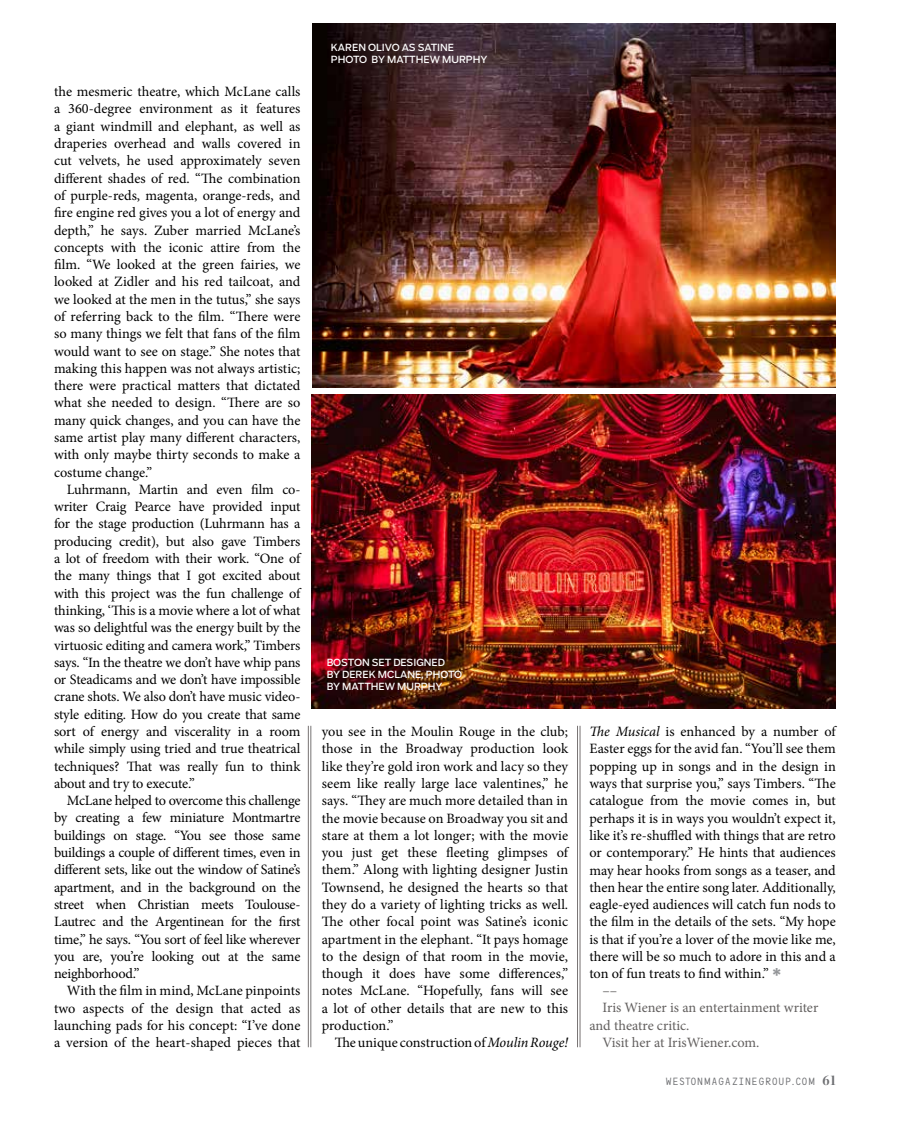
<style>
.page{position:relative;width:905px;height:1148px;background:#fff}
.page>*{position:absolute;margin:0;border:0;box-sizing:border-box;transform-origin:0 0}
.t1{font:14.25px/17.2px "Minion Pro";letter-spacing:-.005em;color:#000;text-align:justify}
.t2{font:14.25px "Minion Pro";letter-spacing:-.005em;color:#625f5e}
.t3{font:9.75px/12px "Salvo Sans";color:#fff}
.t4{font:9.75px "Pinopolis";letter-spacing:.1em;color:#6d6e71}
.s1{font-style:italic}
.s2{font-family:"Knockout HTF32 Junior Cruiserwt";font-size:24px;color:#939598}
.s3{font-family:"Chronicle Disp Cond";font-weight:700;font-size:13.95px}
</style>
<div class="page">
<hr style="left:310px;top:725px;width:1px;height:322px;background:#777373">
<hr style="left:308px;top:725px;width:1px;height:322px;background:#777373">
<hr style="left:579px;top:725px;width:1px;height:322px;background:#777373">
<hr style="left:577px;top:725px;width:1px;height:322px;background:#777373">
<img style="left:312px;top:24px;width:523px;height:363px">
<img style="left:311px;top:395px;width:524px;height:313px">
<p class="t1" style="left:54px;top:83px;width:248px">the mesmeric theatre, which McLane calls a 360-degree environment as it features a giant windmill and elephant, as well as draperies overhead and walls covered in cut velvets, he used approximately seven different shades of red. “The combination of purple-reds, magenta, orange-reds, and fire engine red gives you a lot of energy and depth,” he says. Zuber married McLane’s concepts with the iconic attire from the film. “We looked at the green fairies, we looked at Zidler and his red tailcoat, and we looked at the men in the tutus,” she says of referring back to the film. “There were so many things we felt that fans of the film would want to see on stage.” She notes that making this happen was not always artistic; there were practical matters that dictated what she needed to design. “There are so many quick changes, and you can have the same artist play many different characters, with only maybe thirty seconds to make a costume change.”</p>
<p class="t1" style="left:54px;top:481px;width:249px;text-indent:13px">Luhrmann, Martin and even film co&shy;writer Craig Pearce have provided input for the stage production (Luhrmann has a producing credit), but also gave Timbers a lot of freedom with their work. “One of the many things that I got excited about with this project was the fun challenge of thinking, ‘This is a movie where a lot of what was so delightful was the energy built by the virtuosic editing and camera work,” Timbers says. “In the theatre we don’t have whip pans or Steadicams and we don’t have impossible crane shots. We also don’t have music video&shy;style editing. How do you create that same sort of energy and viscerality in a room while simply using tried and true theatrical techniques? That was really fun to think about and try to execute.”</p>
<p class="t1" style="left:54px;top:792px;width:248px;text-indent:13px">McLane helped to overcome this challenge by creating a few miniature Montmartre buildings on stage. “You see those same buildings a couple of different times, even in different sets, like out the window of Satine’s apartment, and in the background on the street when Christian meets Toulouse-Lautrec and the Argentinean for the first time,” he says. “You sort of feel like wherever you are, you’re looking out at the same neighborhood.”</p>
<p class="t1" style="left:54px;top:982px;width:248px;text-indent:13px">With the film in mind, McLane pinpoints two aspects of the design that acted as launching pads for his concept: “I’ve done a version of the heart-shaped pieces that</p>
<p class="t3" style="left:331px;top:42px;width:158px">KAREN OLIVO AS SATINE<br>PHOTO BY MATTHEW MURPHY</p>
<p class="t3" style="left:327px;top:656px;width:137px">BOSTON SET DESIGNED<br>BY DEREK MCLANE, PHOTO<br>BY MATTHEW MURPHY</p>
<p class="t1" style="left:322px;top:723px;width:249px">you see in the Moulin Rouge in the club; those in the Broadway production look like they’re gold iron work and lacy so they seem like really large lace valentines,” he says. “They are much more detailed than in the movie because on Broadway you sit and stare at them a lot longer; with the movie you just get these fleeting glimpses of them.” Along with lighting designer Justin Townsend, he designed the hearts so that they do a variety of lighting tricks as well.<br>The other focal point was Satine’s iconic apartment in the elephant. “It pays homage to the design of that room in the movie, though it does have some differences,” notes McLane. “Hopefully, fans will see a lot of other details that are new to this production.”</p>
<p class="t1" style="left:334px;top:1034px;width:235px">The unique construction of <span class="s1">Moulin Rouge!</span></p>
<p class="t1" style="left:589px;top:723px;width:249px"><span class="s1">The Musical</span> is enhanced by a number of</p>
<p class="t1" style="left:589px;top:740px;width:248px">Easter eggs for the avid fan. “You’ll see them</p>
<p class="t1" style="left:589px;top:757px;width:248px">popping up in songs and in the design in</p>
<p class="t1" style="left:589px;top:775px;width:248px">ways that surprise you,” says Timbers. “The</p>
<p class="t1" style="left:589px;top:792px;width:248px">catalogue from the movie comes in, but</p>
<p class="t1" style="left:589px;top:809px;width:248px">perhaps it is in ways you wouldn’t expect it,</p>
<p class="t1" style="left:589px;top:826px;width:248px">like it’s re-shuffled with things that are retro</p>
<p class="t1" style="left:589px;top:844px;width:248px">or contemporary.” He hints that audiences</p>
<p class="t1" style="left:589px;top:861px;width:248px">may hear hooks from songs as a teaser, and</p>
<p class="t1" style="left:589px;top:878px;width:248px">then hear the entire song later. Additionally,</p>
<p class="t1" style="left:589px;top:896px;width:248px">eagle-eyed audiences will catch fun nods to</p>
<p class="t1" style="left:589px;top:913px;width:248px">the film in the details of the sets. “My hope</p>
<p class="t1" style="left:589px;top:930px;width:248px">is that if you’re a lover of the movie like me,</p>
<p class="t1" style="left:589px;top:947px;width:248px">there will be so much to adore in this and a</p>
<p class="t1" style="left:589px;top:965px;width:193px">ton of fun treats to find within.” <span class="s2">*</span></p>
<p class="t2" style="left:602px;top:981px;width:16px">––</p>
<p class="t2" style="left:602px;top:998px;width:217px">Iris Wiener is an entertainment writer</p>
<p class="t2" style="left:589px;top:1015px;width:102px">and theatre critic.</p>
<p class="t2" style="left:602px;top:1032px;width:158px">Visit her at IrisWiener.com.</p>
<p class="t4" style="left:665px;top:1075px;width:171px">WESTONMAGAZINEGROUP.COM <span class="s3">61</span></p>
</div>
